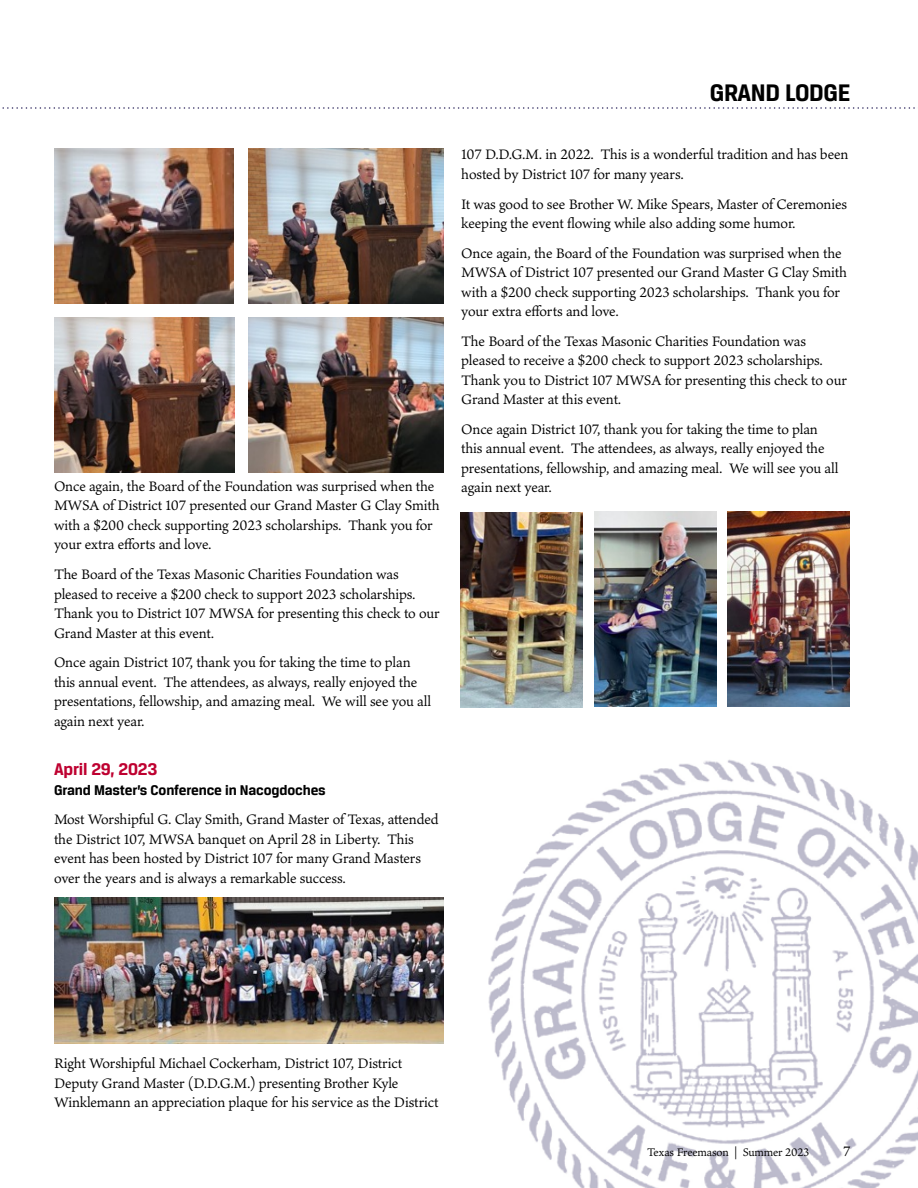
<style>
.page{position:relative;width:918px;height:1188px;background:#fff}
.page>*{position:absolute;margin:0;border:0;box-sizing:border-box;transform-origin:0 0}
.t1{font:700 25.5px "Breuer Text";letter-spacing:-.015em;color:#000}
.t2{font:700 18px "Breuer Text";letter-spacing:-.01em;color:#be0030}
.t3{font:15px/19.5px "Ten Oldstyle";letter-spacing:-.01em;color:#000}
.t4{font:700 15px "Breuer Text";letter-spacing:-.01em;color:#000}
.t5{font:12px "Ten Oldstyle";letter-spacing:-.015em;color:#000}
</style>
<div class="page">
<svg style="left:2px;top:107px;width:913px;height:2px"></svg>
<img style="left:488px;top:759px;width:430px;height:429px">
<img style="left:54px;top:148px;width:180px;height:156px">
<img style="left:248px;top:148px;width:195px;height:156px">
<img style="left:248px;top:317px;width:195px;height:155px">
<img style="left:54px;top:318px;width:180px;height:155px">
<img style="left:54px;top:898px;width:389px;height:145px">
<img style="left:460px;top:513px;width:122px;height:195px">
<img style="left:594px;top:511px;width:122px;height:195px">
<img style="left:728px;top:511px;width:122px;height:195px">
<p class="t3" style="left:54px;top:476px;width:387px">Once again, the Board of the Foundation was surprised when the MWSA of District 107 presented our Grand Master G Clay Smith with a $200 check supporting 2023 scholarships. Thank you for your extra efforts and love.</p>
<p class="t3" style="left:54px;top:564px;width:387px">The Board of the Texas Masonic Charities Foundation was pleased to receive a $200 check to support 2023 scholarships.<br>Thank you to District 107 MWSA for presenting this check to our Grand Master at this event.</p>
<p class="t3" style="left:54px;top:652px;width:379px">Once again District 107, thank you for taking the time to plan this annual event. The attendees, as always, really enjoyed the presentations, fellowship, and amazing meal. We will see you all again next year.</p>
<p class="t2" style="left:54px;top:759px;width:105px">April 29, 2023</p>
<p class="t4" style="left:54px;top:781px;width:273px">Grand Master’s Conference in Nacogdoches</p>
<p class="t3" style="left:54px;top:809px;width:386px">Most Worshipful G. Clay Smith, Grand Master of Texas, attended the District 107, MWSA banquet on April 28 in Liberty. This event has been hosted by District 107 for many Grand Masters over the years and is always a remarkable success.</p>
<h1 class="t1" style="left:710px;top:78px;width:142px">GRAND LODGE</h1>
<p class="t3" style="left:461px;top:144px;width:389px">107 D.D.G.M. in 2022. This is a wonderful tradition and has been hosted by District 107 for many years.</p>
<p class="t3" style="left:461px;top:194px;width:387px">It was good to see Brother W. Mike Spears, Master of Ceremonies keeping the event flowing while also adding some humor.</p>
<p class="t3" style="left:461px;top:243px;width:387px">Once again, the Board of the Foundation was surprised when the MWSA of District 107 presented our Grand Master G Clay Smith with a $200 check supporting 2023 scholarships. Thank you for your extra efforts and love.</p>
<p class="t3" style="left:461px;top:331px;width:387px">The Board of the Texas Masonic Charities Foundation was pleased to receive a $200 check to support 2023 scholarships.<br>Thank you to District 107 MWSA for presenting this check to our Grand Master at this event.</p>
<p class="t3" style="left:461px;top:419px;width:379px">Once again District 107, thank you for taking the time to plan this annual event. The attendees, as always, really enjoyed the presentations, fellowship, and amazing meal. We will see you all again next year.</p>
<p class="t3" style="left:54px;top:1053px;width:386px">Right Worshipful Michael Cockerham, District 107, District<br>Deputy Grand Master (D.D.G.M.) presenting Brother Kyle<br>Winklemann an appreciation plaque for his service as the District</p>
<p class="t5" style="left:647px;top:1144px;width:164px">Texas Freemason | Summer 2023</p>
<p class="t3" style="left:843px;top:1141px;width:9px">7</p>
</div>
